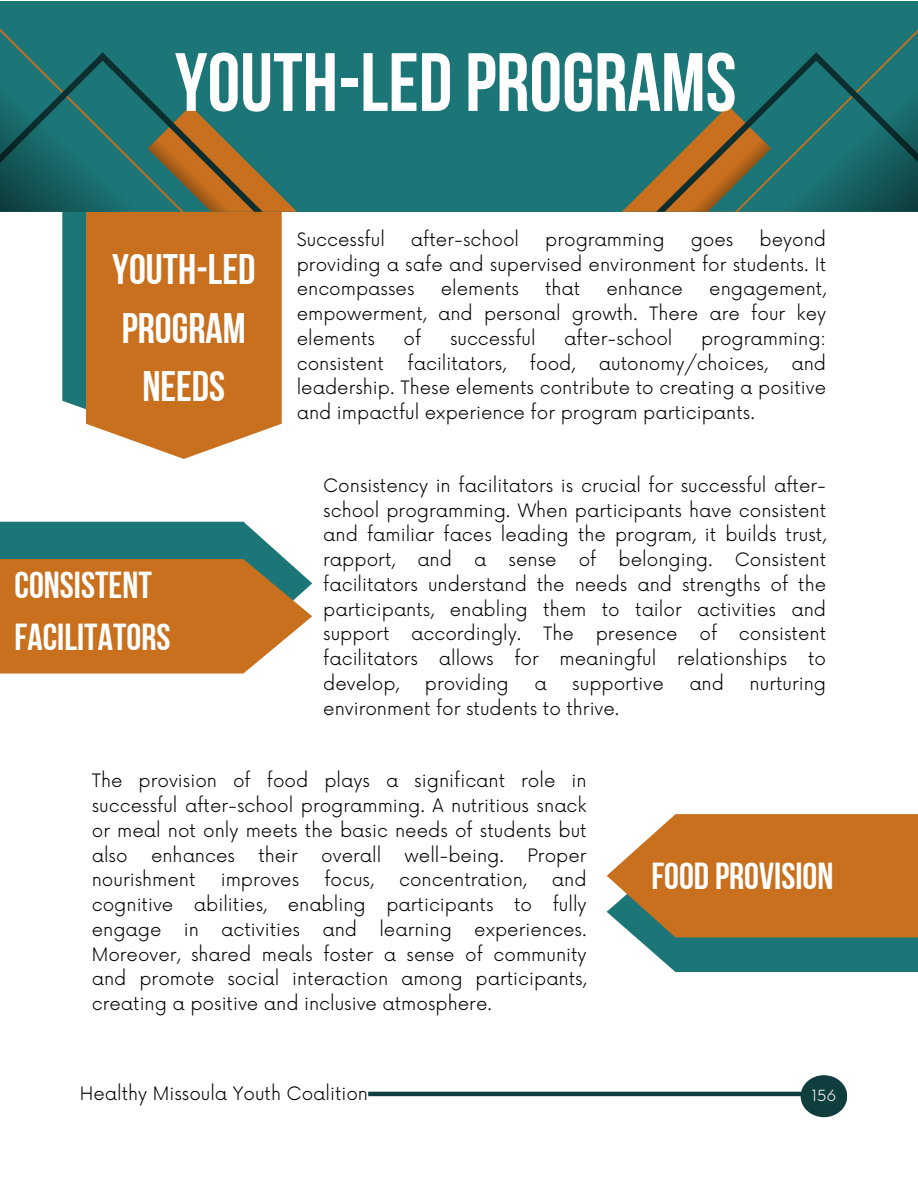
<style>
.page{position:relative;width:918px;height:1188px;background:#fff}
.page>*{position:absolute;margin:0;border:0;box-sizing:border-box;transform-origin:0 0}
.t1{font:82.5px "Bebas Neue Cyrillic";color:#fff}
.t2{font:42.6px/58.8px "Bebas Neue Cyrillic";color:#fff;text-align:center}
.t3{font:37.5px/51.8px "Bebas Neue Cyrillic";color:#fff}
.t4{font:300 18px/24.8px "Now";color:#000;text-align:justify}
.t5{font:300 15px "Now";color:#fff}
</style>
<div class="page">
<hr style="left:368px;top:1092px;width:437px;height:4px;background:#103d3e">
<div style="left:62px;top:212px;width:24px;height:198px;background:#1c7576"></div>
<svg style="left:86px;top:212px;width:196px;height:247px;background:#cb7a2e"></svg>
<div style="left:0;top:1px;width:918px;height:211px;background:#1c7576"></div>
<svg style="left:0;top:29px;width:297px;height:183px"></svg>
<svg style="left:622px;top:29px;width:296px;height:183px"></svg>
<div style="left:801px;top:1075px;width:46px;height:42px;background:#103d3e;border-radius:50%"></div>
<svg style="left:0;top:522px;width:312px;height:152px;background:#a47e48"></svg>
<svg style="left:607px;top:814px;width:311px;height:158px;background:#a87e45"></svg>
<p class="t1" style="left:175px;top:49px;width:563px">YOUTH-LED PROGRAMS</p>
<p class="t2" style="left:112px;top:244px;width:145px">YOUTH-LED<br>PROGRAM<br>NEEDS</p>
<p class="t3" style="left:15px;top:563px;width:157px">CONSISTENT<br>FACILITATORS</p>
<p class="t4" style="left:297px;top:228px;width:90px">Successful</p>
<p class="t4" style="left:411px;top:228px;width:110px">after-school</p>
<p class="t4" style="left:545px;top:228px;width:121px">programming</p>
<p class="t4" style="left:691px;top:228px;width:44px">goes</p>
<p class="t4" style="left:297px;top:228px;width:531px;text-indent:463px">beyond providing a safe and supervised environment for students. It encompasses</p>
<p class="t4" style="left:441px;top:277px;width:80px">elements</p>
<p class="t4" style="left:545px;top:277px;width:37px">that</p>
<p class="t4" style="left:607px;top:277px;width:78px">enhance</p>
<p class="t4" style="left:297px;top:277px;width:531px;text-indent:412px">engagement, empowerment, and personal growth. There are four key elements</p>
<p class="t4" style="left:404px;top:327px;width:19px">of</p>
<p class="t4" style="left:450px;top:327px;width:87px">successful</p>
<p class="t4" style="left:564px;top:327px;width:110px">after-school</p>
<p class="t4" style="left:701px;top:327px;width:127px">programming:</p>
<p class="t4" style="left:297px;top:352px;width:89px">consistent</p>
<p class="t4" style="left:408px;top:352px;width:100px">facilitators,</p>
<p class="t4" style="left:530px;top:352px;width:47px">food,</p>
<p class="t4" style="left:599px;top:352px;width:170px">autonomy/choices,</p>
<p class="t4" style="left:297px;top:352px;width:531px;text-indent:495px">and leadership. These elements contribute to creating a positive and impactful experience for program participants.</p>
<p class="t4" style="left:323px;top:474px;width:504px">Consistency in facilitators is crucial for successful after&shy;school programming. When participants have consistent and familiar faces leading the program, it builds trust, rapport, and a sense of belonging. Consistent facilitators understand the needs and strengths of the participants, enabling them to tailor activities and support accordingly. The presence of consistent facilitators allows for meaningful relationships to develop,</p>
<p class="t4" style="left:425px;top:672px;width:85px">providing</p>
<p class="t4" style="left:534px;top:672px;width:14px">a</p>
<p class="t4" style="left:572px;top:672px;width:93px">supportive</p>
<p class="t4" style="left:689px;top:672px;width:36px">and</p>
<p class="t4" style="left:750px;top:672px;width:78px">nurturing</p>
<p class="t4" style="left:323px;top:697px;width:298px">environment for students to thrive.</p>
<p class="t4" style="left:92px;top:769px;width:496px">The provision of food plays a significant role in successful after-school programming. A nutritious snack or meal not only meets the basic needs of students but also</p>
<p class="t4" style="left:151px;top:844px;width:86px">enhances</p>
<p class="t4" style="left:258px;top:844px;width:41px">their</p>
<p class="t4" style="left:321px;top:844px;width:62px">overall</p>
<p class="t4" style="left:405px;top:844px;width:101px">well-being.</p>
<p class="t4" style="left:527px;top:844px;width:61px">Proper</p>
<p class="t4" style="left:92px;top:868px;width:105px">nourishment</p>
<p class="t4" style="left:221px;top:868px;width:80px">improves</p>
<p class="t4" style="left:324px;top:868px;width:51px">focus,</p>
<p class="t4" style="left:399px;top:868px;width:129px">concentration,</p>
<p class="t4" style="left:92px;top:868px;width:496px;text-indent:460px">and cognitive abilities, enabling participants to fully engage in activities and learning experiences.<br>Moreover, shared meals foster a sense of community and promote social interaction among participants, creating a positive and inclusive atmosphere.</p>
<p class="t3" style="left:651px;top:853px;width:183px">FOOD PROVISION</p>
<p class="t4" style="left:80px;top:1082px;width:290px">Healthy Missoula Youth Coalition</p>
<p class="t5" style="left:811px;top:1087px;width:27px">156</p>
</div>
